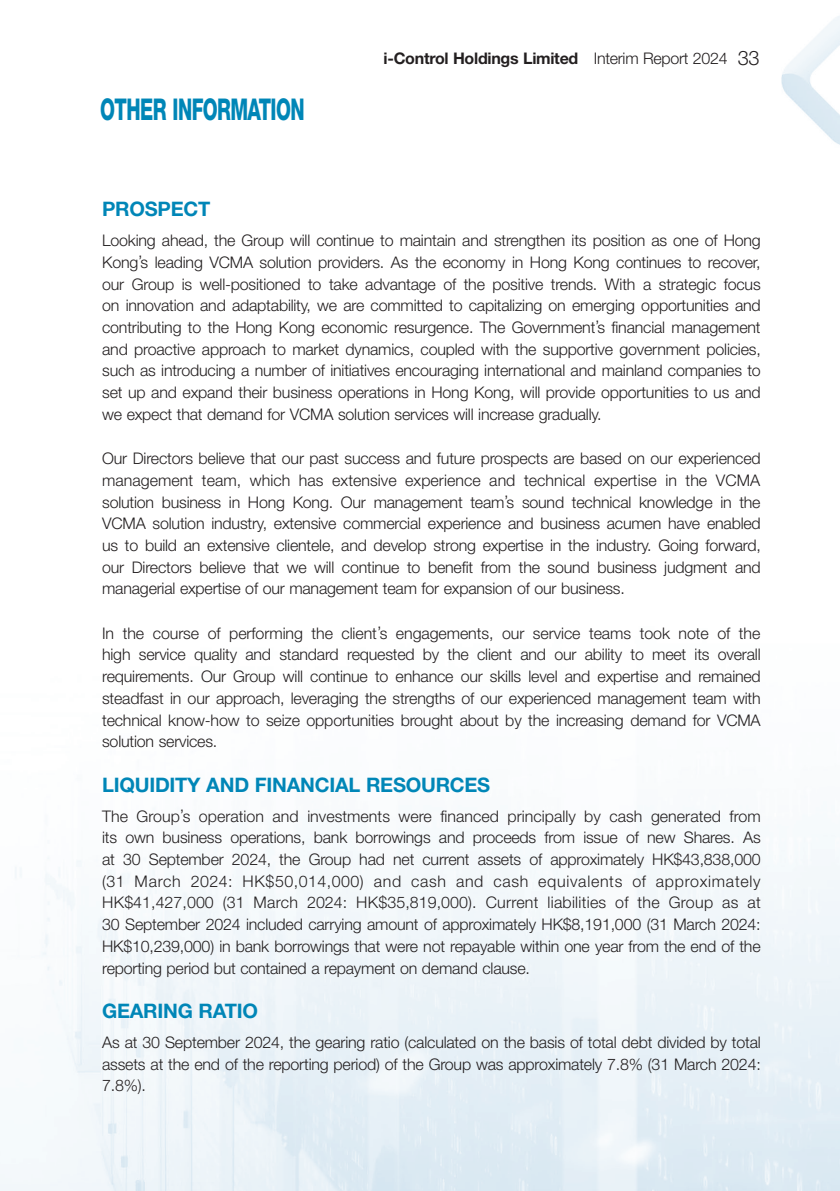
<style>
.page{position:relative;width:840px;height:1191px;background:#fff}
.page>*{position:absolute;margin:0;border:0;box-sizing:border-box;transform-origin:0 0}
.t1{font:800 30px "Helvetica Neue LT Std";letter-spacing:-.03em;color:#0086b7;scale:.64 1}
.t2{font:700 20px "Helvetica Neue LT Std";letter-spacing:-.01em;color:#0086b7}
.t3{font:300 16px/21.6px "Helvetica Neue LT Std";letter-spacing:-.01em;color:#231f20;text-align:justify}
.t4{font:700 16px "Helvetica Neue LT Std";letter-spacing:-.015em;color:#231f20}
.s1{font-weight:300}
.s2{font-weight:300;font-size:20px}
</style>
<div class="page">
<img style="left:0;top:16px;width:839px;height:1175px">
<h1 class="t1" style="left:100px;top:92px;width:321px">OTHER INFORMATION</h1>
<p class="t4" style="left:383px;top:48px;width:377px">i-Control Holdings Limited <span class="s1">Interim Report 2024</span> <span class="s2">33</span></p>
<p class="t2" style="left:102px;top:197px;width:109px">PROSPECT</p>
<p class="t3" style="left:102px;top:229px;width:659px">Looking ahead, the Group will continue to maintain and strengthen its position as one of Hong Kong’s leading VCMA solution providers. As the economy in Hong Kong continues to recover, our Group is well-positioned to take advantage of the positive trends. With a strategic focus on innovation and adaptability, we are committed to capitalizing on emerging opportunities and contributing to the Hong Kong economic resurgence. The Government’s financial management and proactive approach to market dynamics, coupled with the supportive government policies, such as introducing a number of initiatives encouraging international and mainland companies to set up and expand their business operations in Hong Kong, will provide opportunities to us and we expect that demand for VCMA solution services will increase gradually.</p>
<p class="t3" style="left:102px;top:447px;width:659px">Our Directors believe that our past success and future prospects are based on our experienced management team, which has extensive experience and technical expertise in the VCMA solution business in Hong Kong. Our management team’s sound technical knowledge in the VCMA solution industry, extensive commercial experience and business acumen have enabled us to build an extensive clientele, and develop strong expertise in the industry. Going forward, our Directors believe that we will continue to benefit from the sound business judgment and managerial expertise of our management team for expansion of our business.</p>
<p class="t3" style="left:102px;top:622px;width:659px">In the course of performing the client’s engagements, our service teams took note of the high service quality and standard requested by the client and our ability to meet its overall requirements. Our Group will continue to enhance our skills level and expertise and remained steadfast in our approach, leveraging the strengths of our experienced management team with technical know-how to seize opportunities brought about by the increasing demand for VCMA solution services.</p>
<p class="t2" style="left:102px;top:772px;width:389px">LIQUIDITY AND FINANCIAL RESOURCES</p>
<p class="t3" style="left:102px;top:804px;width:659px">The Group’s operation and investments were financed principally by cash generated from its own business operations, bank borrowings and proceeds from issue of new Shares. As at 30 September 2024, the Group had net current assets of approximately HK$43,838,000 (31 March 2024: HK$50,014,000) and cash and cash equivalents of approximately HK$41,427,000 (31 March 2024: HK$35,819,000). Current liabilities of the Group as at 30 September 2024 included carrying amount of approximately HK$8,191,000 (31 March 2024:<br>HK$10,239,000) in bank borrowings that were not repayable within one year from the end of the reporting period but contained a repayment on demand clause.</p>
<p class="t2" style="left:102px;top:998px;width:157px">GEARING RATIO</p>
<p class="t3" style="left:102px;top:1031px;width:659px">As at 30 September 2024, the gearing ratio (calculated on the basis of total debt divided by total assets at the end of the reporting period) of the Group was approximately 7.8% (31 March 2024:<br>7.8%).</p>
</div>
